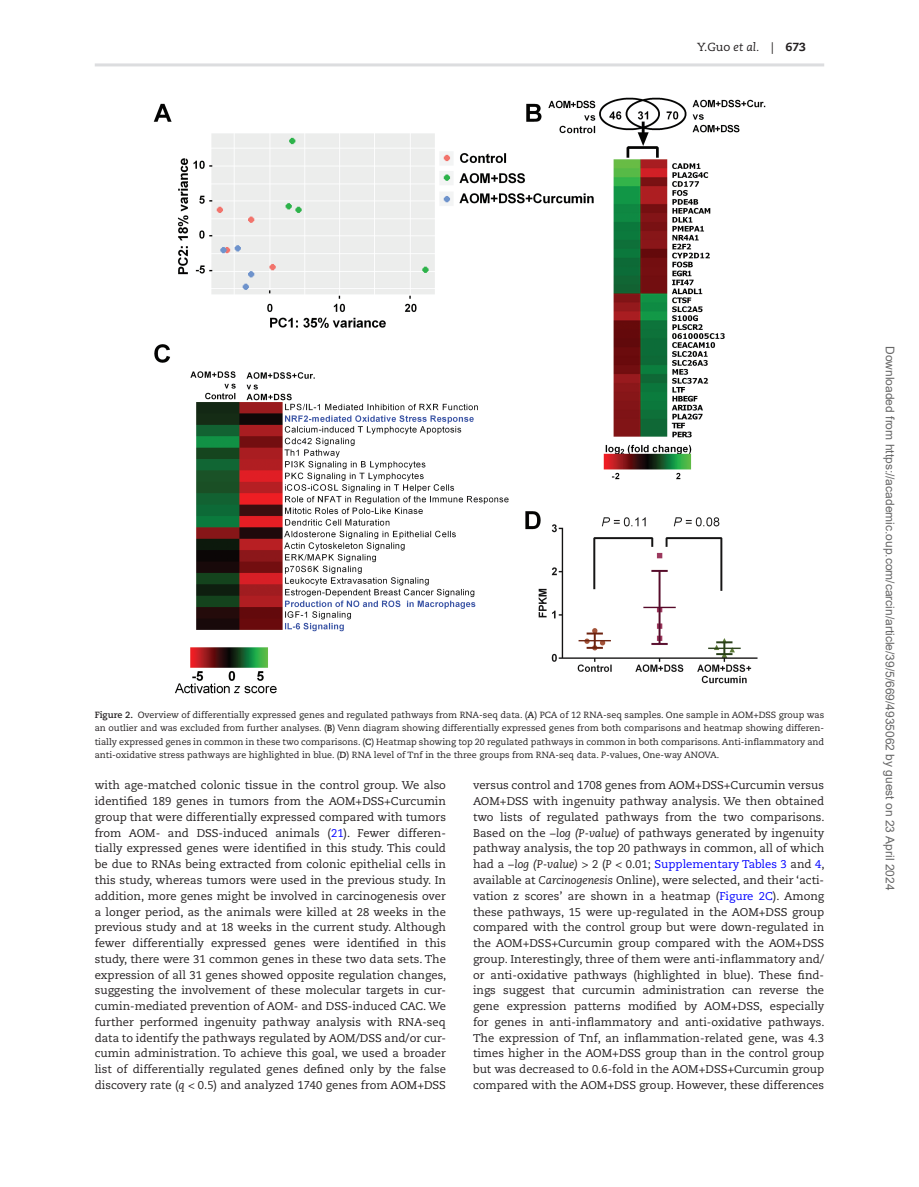
<style>
.page{position:relative;width:919px;height:1187px;background:#fff}
.page>*{position:absolute;margin:0;border:0;box-sizing:border-box;transform-origin:0 0}
.t1{font:12px "Arial";color:#666}
.t2{font:11.7px "Caecilia LT Std";color:#231f20}
.t3{font:11.25px/15.8px "Caecilia LT Std";color:#231f20;text-align:justify}
.t4{font:9px/13.5px "Caecilia LT Std";color:#231f20;text-align:justify}
.s1{font-style:italic}
.s2{font-weight:800}
.s3{font-weight:700}
.s4{color:#00f}
</style>
<div class="page">
<hr style="left:95px;top:63px;width:729px;height:3px;background:#dcdddf">
<img style="left:153px;top:98px;width:612px;height:595px">
<p class="t2" style="left:697px;top:41px;width:110px">Y.Guo <span class="s1">et al.</span> | <span class="s2">673</span></p>
<p class="t4" style="left:95px;top:708px;width:731px"><span class="s3">Figure 2.</span> Overview of differentially expressed genes and regulated pathways from RNA-seq data. (<span class="s3">A</span>) PCA of 12 RNA-seq samples. One sample in AOM+DSS group was an outlier and was excluded from further analyses. (<span class="s3">B</span>) Venn diagram showing differentially expressed genes from both comparisons and heatmap showing differen&shy;tially expressed genes in common in these two comparisons. (<span class="s3">C</span>) Heatmap showing top 20 regulated pathways in common in both comparisons. Anti-inflammatory and anti-oxidative stress pathways are highlighted in blue. (<span class="s3">D</span>) RNA level of Tnf in the three groups from RNA-seq data. <span class="s1">P</span>-values, One-way ANOVA.</p>
<p class="t3" style="left:95px;top:777px;width:353px">with age-matched colonic tissue in the control group. We also identified 189 genes in tumors from the AOM+DSS+Curcumin group that were differentially expressed compared with tumors from AOM- and DSS-induced animals (<span class="s4">21</span>). Fewer differen&shy;tially expressed genes were identified in this study. This could be due to RNAs being extracted from colonic epithelial cells in this study, whereas tumors were used in the previous study. In addition, more genes might be involved in carcinogenesis over a longer period, as the animals were killed at 28 weeks in the previous study and at 18 weeks in the current study. Although fewer differentially expressed genes were identified in this study, there were 31 common genes in these two data sets. The expression of all 31 genes showed opposite regulation changes, suggesting the involvement of these molecular targets in cur&shy;cumin-mediated prevention of AOM- and DSS-induced CAC. We further performed ingenuity pathway analysis with RNA-seq data to identify the pathways regulated by AOM/DSS and/or cur&shy;cumin administration. To achieve this goal, we used a broader list of differentially regulated genes defined only by the false discovery rate (<span class="s1">q</span> &lt; 0.5) and analyzed 1740 genes from AOM+DSS</p>
<p class="t3" style="left:473px;top:777px;width:353px">versus control and 1708 genes from AOM+DSS+Curcumin versus AOM+DSS with ingenuity pathway analysis. We then obtained two lists of regulated pathways from the two comparisons.<br>Based on the <span class="s1">−log (P-value)</span> of pathways generated by ingenuity pathway analysis, the top 20 pathways in common, all of which had a <span class="s1">−log (P-value)</span> &gt; 2 (<span class="s1">P</span> &lt; 0.01; <span class="s4">Supplementary Tables 3</span> and <span class="s4">4</span>, available at <span class="s1">Carcinogenesis</span> Online), were selected, and their ‘acti&shy;vation z scores’ are shown in a heatmap (<span class="s4">Figure 2C</span>). Among these pathways, 15 were up-regulated in the AOM+DSS group compared with the control group but were down-regulated in the AOM+DSS+Curcumin group compared with the AOM+DSS group. Interestingly, three of them were anti-inflammatory and/ or anti-oxidative pathways (highlighted in blue). These find&shy;ings suggest that curcumin administration can reverse the gene expression patterns modified by AOM+DSS, especially for genes in anti-inflammatory and anti-oxidative pathways.<br>The expression of Tnf, an inflammation-related gene, was 4.3 times higher in the AOM+DSS group than in the control group but was decreased to 0.6-fold in the AOM+DSS+Curcumin group compared with the AOM+DSS group. However, these differences</p>
<p class="t1" style="left:894px;top:346px;width:545px;rotate:90deg">Downloaded from https://academic.oup.com/carcin/article/39/5/669/4935062 by guest on 23 April 2024</p>
</div>
